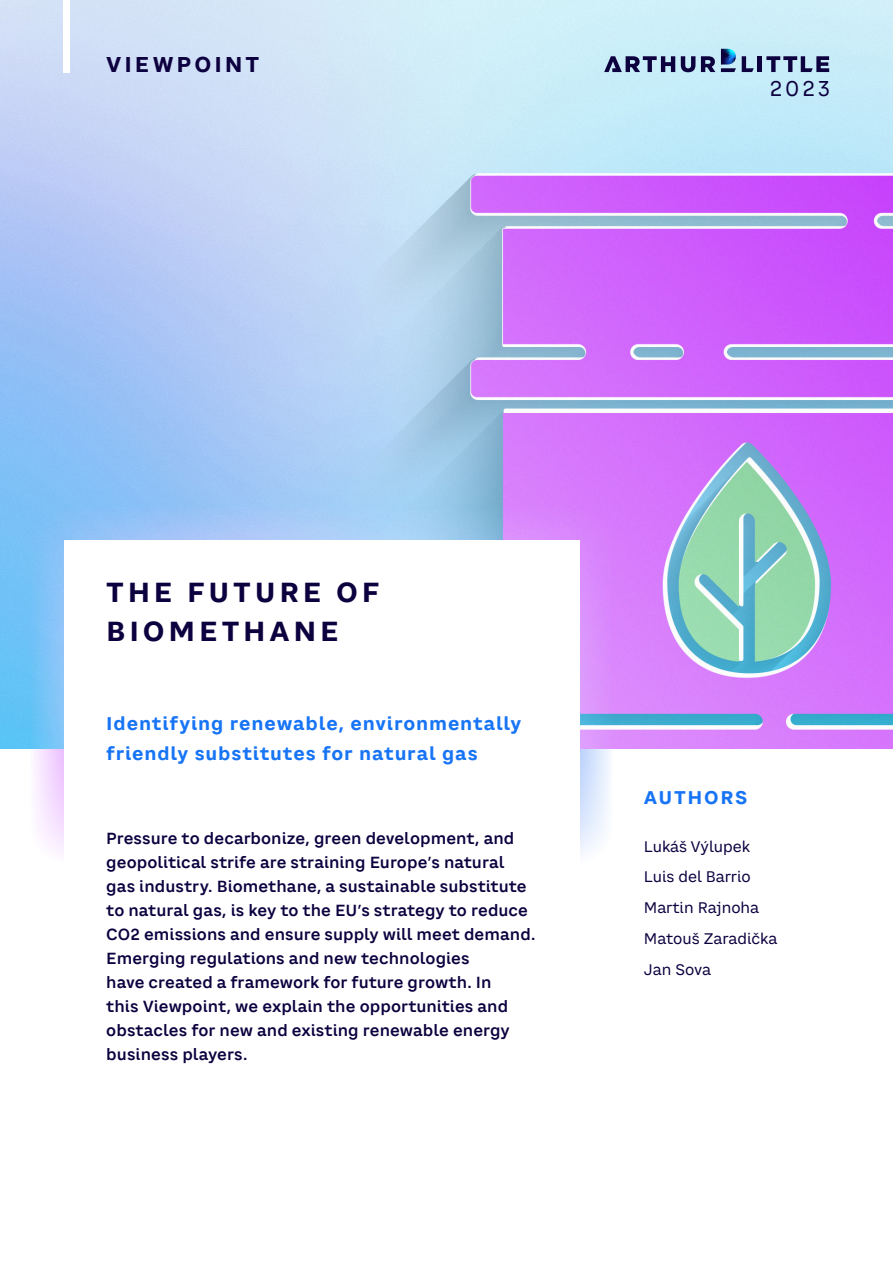
<style>
.page{position:relative;width:893px;height:1263px;background:#fff}
.page>*{position:absolute;margin:0;border:0;box-sizing:border-box;transform-origin:0 0}
.FC_BOX_HEADING{font:700 27px/39px "CA Saygon Text";letter-spacing:.14em;color:#0d003f}
.t1{font:700 21px "CA Saygon Text";letter-spacing:.14em;color:#0d003f}
.FC_VIEWPOINT_TEXT{font:21px "CA Saygon Text";color:#0d003f}
.FC_BOX_SUBHEADING{font:700 18px/30px "CA Saygon Text";letter-spacing:.045em;color:#1774f5}
.FC_AUTHORS_TEXT{font:700 18px "CA Saygon Text";letter-spacing:.09em;color:#1774f5}
.FC_BOX_INTRO_PARA{font:600 15.75px/24px "CA Saygon Text";letter-spacing:.005em;color:#0d003f}
.FC_AUTHORS_NAME{font:15px "CA Saygon Text";color:#0d003f}
</style>
<div class="page">
<img style="left:0;top:0;width:893px;height:748px">
<svg style="left:30px;top:506px;width:583px;height:357px;background:#b4bff8"></svg>
<div style="left:64px;top:540px;width:515px;height:638px;background:#fff"></div>
<svg style="left:681px;top:56px;width:14px;height:16px"></svg>
<svg style="left:701px;top:56px;width:14px;height:16px"></svg>
<svg style="left:604px;top:56px;width:71px;height:16px"></svg>
<hr style="left:758px;top:56px;width:4px;height:16px;background:#0d003f">
<svg style="left:742px;top:56px;width:12px;height:16px"></svg>
<svg style="left:766px;top:56px;width:63px;height:16px"></svg>
<svg style="left:721px;top:49px;width:15px;height:23px"></svg>
<div style="left:64px;top:0;width:6px;height:72px;background:#fff"></div>
<h2 class="t1" style="left:106px;top:48px;width:155px">VIEWPOINT</h2>
<p class="FC_VIEWPOINT_TEXT" style="left:770px;top:73px;width:62px">2023</p>
<p class="FC_BOX_HEADING" style="left:106px;top:573px;width:275px">THE FUTURE OF<br>BIOMETHANE</p>
<p class="FC_BOX_SUBHEADING" style="left:106px;top:709px;width:417px">Identifying renewable, environmentally friendly substitutes for natural gas</p>
<p class="FC_BOX_INTRO_PARA" style="left:106px;top:826px;width:431px">Pressure to decarbonize, green development, and geopolitical strife are straining Europe’s natural gas industry. Biomethane, a sustainable substitute to natural gas, is key to the EU’s strategy to reduce CO2 emissions and ensure supply will meet demand.<br>Emerging regulations and new technologies<br>have created a framework for future growth. In<br>this Viewpoint, we explain the opportunities and obstacles for new and existing renewable energy business players.</p>
<p class="FC_AUTHORS_TEXT" style="left:644px;top:783px;width:105px">AUTHORS</p>
<p class="FC_AUTHORS_NAME" style="left:644px;top:835px;width:108px">Lukáš Výlupek</p>
<p class="FC_AUTHORS_NAME" style="left:644px;top:866px;width:108px">Luis del Barrio</p>
<p class="FC_AUTHORS_NAME" style="left:644px;top:897px;width:117px">Martin Rajnoha</p>
<p class="FC_AUTHORS_NAME" style="left:644px;top:928px;width:135px">Matouš Zaradička</p>
<p class="FC_AUTHORS_NAME" style="left:644px;top:958px;width:69px">Jan Sova</p>
</div>
